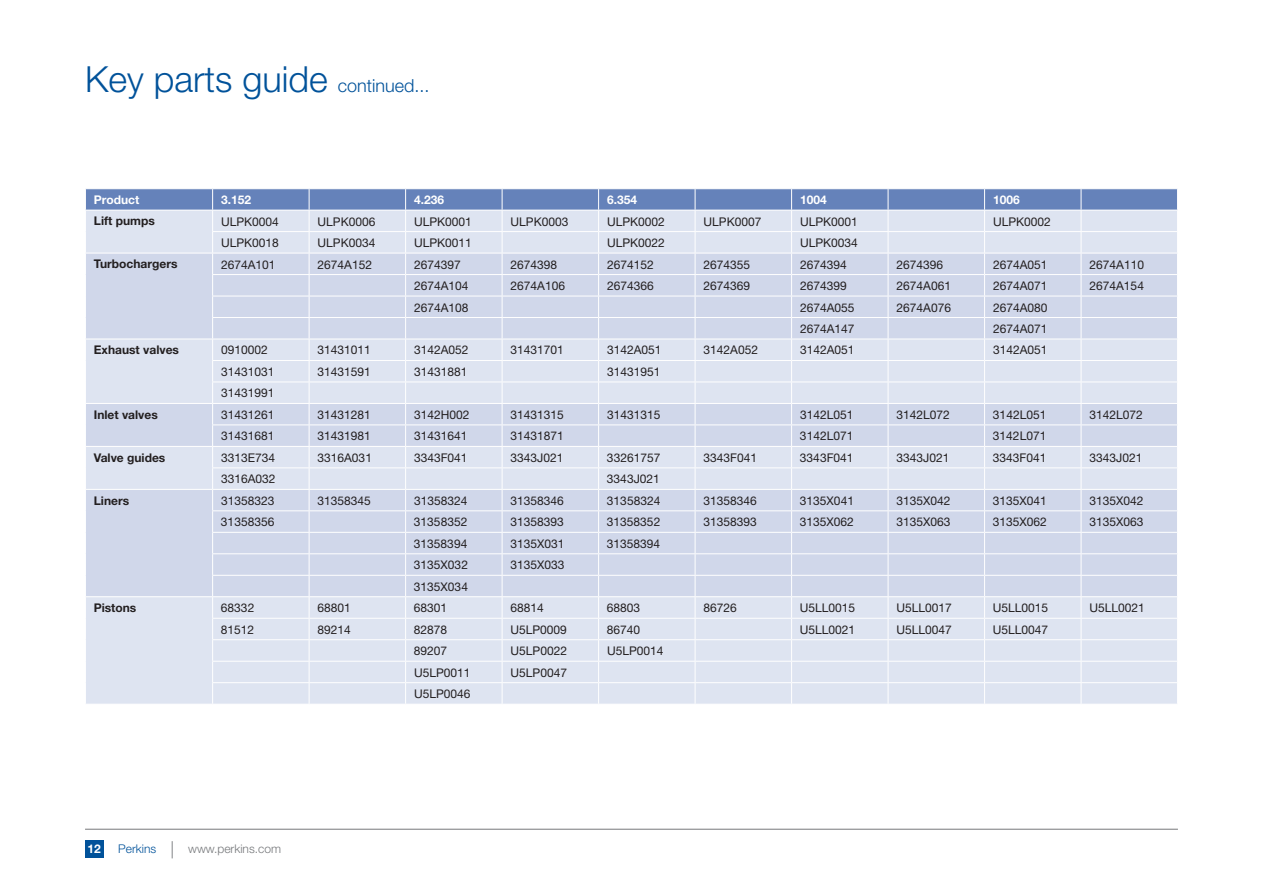
<style>
.page{position:relative;width:1263px;height:893px;background:#fff}
.page>*{position:absolute;margin:0;border:0;box-sizing:border-box;transform-origin:0 0}
.t1{font:300 36px "Helvetica Neue";color:#01529a}
.t2{font:12px "Helvetica Neue";color:#231f20}
.t3{font:700 12px "Helvetica Neue";color:#231f20}
.t4{font:700 12px "Helvetica Neue";color:#fff}
.t5{font:300 12px "Helvetica Neue";color:#76787b}
.t6{font:300 12px "Helvetica Neue";color:#01529a}
.s1{font-size:18px}
.s2{font-weight:100;font-size:23.1px;color:#76787b}
</style>
<div class="page">
<div style="left:85px;top:841px;width:18px;height:17px;background:#01529a"></div>
<hr style="left:85px;top:829px;width:1093px;height:1px;background:#76787b">
<svg style="left:85px;top:189px;width:1093px;height:515px;background:#d4dbec"></svg>
<p class="t1" style="left:85px;top:57px;width:346px">Key parts guide <span class="s1">continued...</span></p>
<p class="t4" style="left:94px;top:192px;width:47px">Product</p>
<p class="t4" style="left:221px;top:192px;width:32px">3.152</p>
<p class="t4" style="left:414px;top:192px;width:32px">4.236</p>
<p class="t4" style="left:607px;top:192px;width:32px">6.354</p>
<p class="t4" style="left:800px;top:192px;width:28px">1004</p>
<p class="t4" style="left:993px;top:192px;width:28px">1006</p>
<p class="t3" style="left:94px;top:214px;width:62px">Lift pumps</p>
<p class="t2" style="left:221px;top:214px;width:59px">ULPK0004</p>
<p class="t2" style="left:318px;top:214px;width:59px">ULPK0006</p>
<p class="t2" style="left:414px;top:214px;width:59px">ULPK0001</p>
<p class="t2" style="left:511px;top:214px;width:59px">ULPK0003</p>
<p class="t2" style="left:607px;top:214px;width:59px">ULPK0002</p>
<p class="t2" style="left:703px;top:214px;width:59px">ULPK0007</p>
<p class="t2" style="left:800px;top:214px;width:59px">ULPK0001</p>
<p class="t2" style="left:993px;top:214px;width:59px">ULPK0002</p>
<p class="t2" style="left:221px;top:236px;width:59px">ULPK0018</p>
<p class="t2" style="left:318px;top:236px;width:59px">ULPK0034</p>
<p class="t2" style="left:414px;top:236px;width:59px">ULPK0011</p>
<p class="t2" style="left:607px;top:236px;width:59px">ULPK0022</p>
<p class="t2" style="left:800px;top:236px;width:59px">ULPK0034</p>
<p class="t3" style="left:94px;top:257px;width:85px">Turbochargers</p>
<p class="t2" style="left:221px;top:257px;width:56px">2674A101</p>
<p class="t2" style="left:318px;top:257px;width:56px">2674A152</p>
<p class="t2" style="left:414px;top:257px;width:48px">2674397</p>
<p class="t2" style="left:511px;top:257px;width:48px">2674398</p>
<p class="t2" style="left:607px;top:257px;width:48px">2674152</p>
<p class="t2" style="left:703px;top:257px;width:48px">2674355</p>
<p class="t2" style="left:800px;top:257px;width:48px">2674394</p>
<p class="t2" style="left:896px;top:257px;width:48px">2674396</p>
<p class="t2" style="left:993px;top:257px;width:56px">2674A051</p>
<p class="t2" style="left:1089px;top:257px;width:56px">2674A110</p>
<p class="t2" style="left:414px;top:279px;width:56px">2674A104</p>
<p class="t2" style="left:510px;top:279px;width:56px">2674A106</p>
<p class="t2" style="left:607px;top:279px;width:48px">2674366</p>
<p class="t2" style="left:703px;top:279px;width:48px">2674369</p>
<p class="t2" style="left:800px;top:279px;width:48px">2674399</p>
<p class="t2" style="left:896px;top:279px;width:56px">2674A061</p>
<p class="t2" style="left:993px;top:279px;width:56px">2674A071</p>
<p class="t2" style="left:1089px;top:279px;width:56px">2674A154</p>
<p class="t2" style="left:414px;top:300px;width:56px">2674A108</p>
<p class="t2" style="left:800px;top:300px;width:56px">2674A055</p>
<p class="t2" style="left:896px;top:300px;width:56px">2674A076</p>
<p class="t2" style="left:993px;top:300px;width:56px">2674A080</p>
<p class="t2" style="left:800px;top:322px;width:56px">2674A147</p>
<p class="t2" style="left:993px;top:322px;width:56px">2674A071</p>
<p class="t3" style="left:94px;top:343px;width:87px">Exhaust valves</p>
<p class="t2" style="left:221px;top:343px;width:48px">0910002</p>
<p class="t2" style="left:318px;top:343px;width:55px">31431011</p>
<p class="t2" style="left:414px;top:343px;width:56px">3142A052</p>
<p class="t2" style="left:510px;top:343px;width:55px">31431701</p>
<p class="t2" style="left:607px;top:343px;width:56px">3142A051</p>
<p class="t2" style="left:703px;top:343px;width:56px">3142A052</p>
<p class="t2" style="left:800px;top:343px;width:56px">3142A051</p>
<p class="t2" style="left:993px;top:343px;width:56px">3142A051</p>
<p class="t2" style="left:221px;top:365px;width:55px">31431031</p>
<p class="t2" style="left:318px;top:365px;width:55px">31431591</p>
<p class="t2" style="left:414px;top:365px;width:55px">31431881</p>
<p class="t2" style="left:607px;top:365px;width:55px">31431951</p>
<p class="t2" style="left:221px;top:386px;width:55px">31431991</p>
<p class="t3" style="left:94px;top:407px;width:65px">Inlet valves</p>
<p class="t2" style="left:221px;top:407px;width:55px">31431261</p>
<p class="t2" style="left:318px;top:407px;width:55px">31431281</p>
<p class="t2" style="left:414px;top:407px;width:57px">3142H002</p>
<p class="t2" style="left:510px;top:407px;width:55px">31431315</p>
<p class="t2" style="left:607px;top:407px;width:55px">31431315</p>
<p class="t2" style="left:800px;top:407px;width:55px">3142L051</p>
<p class="t2" style="left:896px;top:407px;width:55px">3142L072</p>
<p class="t2" style="left:993px;top:407px;width:55px">3142L051</p>
<p class="t2" style="left:1089px;top:407px;width:55px">3142L072</p>
<p class="t2" style="left:221px;top:429px;width:55px">31431681</p>
<p class="t2" style="left:317px;top:429px;width:55px">31431981</p>
<p class="t2" style="left:414px;top:429px;width:55px">31431641</p>
<p class="t2" style="left:510px;top:429px;width:55px">31431871</p>
<p class="t2" style="left:800px;top:429px;width:55px">3142L071</p>
<p class="t2" style="left:993px;top:429px;width:55px">3142L071</p>
<p class="t3" style="left:94px;top:450px;width:73px">Valve guides</p>
<p class="t2" style="left:221px;top:450px;width:56px">3313E734</p>
<p class="t2" style="left:317px;top:450px;width:56px">3316A031</p>
<p class="t2" style="left:414px;top:450px;width:55px">3343F041</p>
<p class="t2" style="left:510px;top:450px;width:54px">3343J021</p>
<p class="t2" style="left:607px;top:450px;width:55px">33261757</p>
<p class="t2" style="left:703px;top:450px;width:55px">3343F041</p>
<p class="t2" style="left:800px;top:450px;width:55px">3343F041</p>
<p class="t2" style="left:896px;top:450px;width:54px">3343J021</p>
<p class="t2" style="left:993px;top:450px;width:55px">3343F041</p>
<p class="t2" style="left:1089px;top:450px;width:54px">3343J021</p>
<p class="t2" style="left:221px;top:472px;width:56px">3316A032</p>
<p class="t2" style="left:607px;top:472px;width:54px">3343J021</p>
<p class="t3" style="left:94px;top:493px;width:37px">Liners</p>
<p class="t2" style="left:221px;top:493px;width:55px">31358323</p>
<p class="t2" style="left:317px;top:493px;width:55px">31358345</p>
<p class="t2" style="left:414px;top:493px;width:55px">31358324</p>
<p class="t2" style="left:510px;top:493px;width:55px">31358346</p>
<p class="t2" style="left:607px;top:493px;width:55px">31358324</p>
<p class="t2" style="left:703px;top:493px;width:55px">31358346</p>
<p class="t2" style="left:800px;top:493px;width:56px">3135X041</p>
<p class="t2" style="left:896px;top:493px;width:56px">3135X042</p>
<p class="t2" style="left:993px;top:493px;width:56px">3135X041</p>
<p class="t2" style="left:1089px;top:493px;width:56px">3135X042</p>
<p class="t2" style="left:221px;top:515px;width:55px">31358356</p>
<p class="t2" style="left:414px;top:515px;width:55px">31358352</p>
<p class="t2" style="left:510px;top:515px;width:55px">31358393</p>
<p class="t2" style="left:607px;top:515px;width:55px">31358352</p>
<p class="t2" style="left:703px;top:515px;width:55px">31358393</p>
<p class="t2" style="left:800px;top:515px;width:56px">3135X062</p>
<p class="t2" style="left:896px;top:515px;width:56px">3135X063</p>
<p class="t2" style="left:993px;top:515px;width:56px">3135X062</p>
<p class="t2" style="left:1089px;top:515px;width:56px">3135X063</p>
<p class="t2" style="left:414px;top:536px;width:55px">31358394</p>
<p class="t2" style="left:510px;top:536px;width:56px">3135X031</p>
<p class="t2" style="left:607px;top:536px;width:55px">31358394</p>
<p class="t2" style="left:414px;top:558px;width:56px">3135X032</p>
<p class="t2" style="left:510px;top:558px;width:56px">3135X033</p>
<p class="t2" style="left:414px;top:579px;width:56px">3135X034</p>
<p class="t3" style="left:94px;top:600px;width:44px">Pistons</p>
<p class="t2" style="left:221px;top:601px;width:35px">68332</p>
<p class="t2" style="left:317px;top:601px;width:35px">68801</p>
<p class="t2" style="left:414px;top:601px;width:35px">68301</p>
<p class="t2" style="left:510px;top:601px;width:35px">68814</p>
<p class="t2" style="left:607px;top:601px;width:35px">68803</p>
<p class="t2" style="left:703px;top:601px;width:35px">86726</p>
<p class="t2" style="left:800px;top:601px;width:57px">U5LL0015</p>
<p class="t2" style="left:896px;top:601px;width:57px">U5LL0017</p>
<p class="t2" style="left:993px;top:601px;width:57px">U5LL0015</p>
<p class="t2" style="left:1089px;top:601px;width:57px">U5LL0021</p>
<p class="t2" style="left:221px;top:622px;width:35px">81512</p>
<p class="t2" style="left:317px;top:622px;width:35px">89214</p>
<p class="t2" style="left:414px;top:622px;width:35px">82878</p>
<p class="t2" style="left:510px;top:622px;width:58px">U5LP0009</p>
<p class="t2" style="left:607px;top:622px;width:35px">86740</p>
<p class="t2" style="left:800px;top:622px;width:57px">U5LL0021</p>
<p class="t2" style="left:896px;top:622px;width:57px">U5LL0047</p>
<p class="t2" style="left:993px;top:622px;width:57px">U5LL0047</p>
<p class="t2" style="left:414px;top:644px;width:35px">89207</p>
<p class="t2" style="left:511px;top:644px;width:58px">U5LP0022</p>
<p class="t2" style="left:607px;top:644px;width:58px">U5LP0014</p>
<p class="t2" style="left:414px;top:665px;width:58px">U5LP0011</p>
<p class="t2" style="left:511px;top:665px;width:58px">U5LP0047</p>
<p class="t2" style="left:414px;top:687px;width:58px">U5LP0046</p>
<p class="t6" style="left:118px;top:842px;width:58px">Perkins <span class="s2">|</span></p>
<p class="t4" style="left:88px;top:842px;width:15px">12</p>
<p class="t5" style="left:188px;top:842px;width:94px">www.perkins.com</p>
</div>
